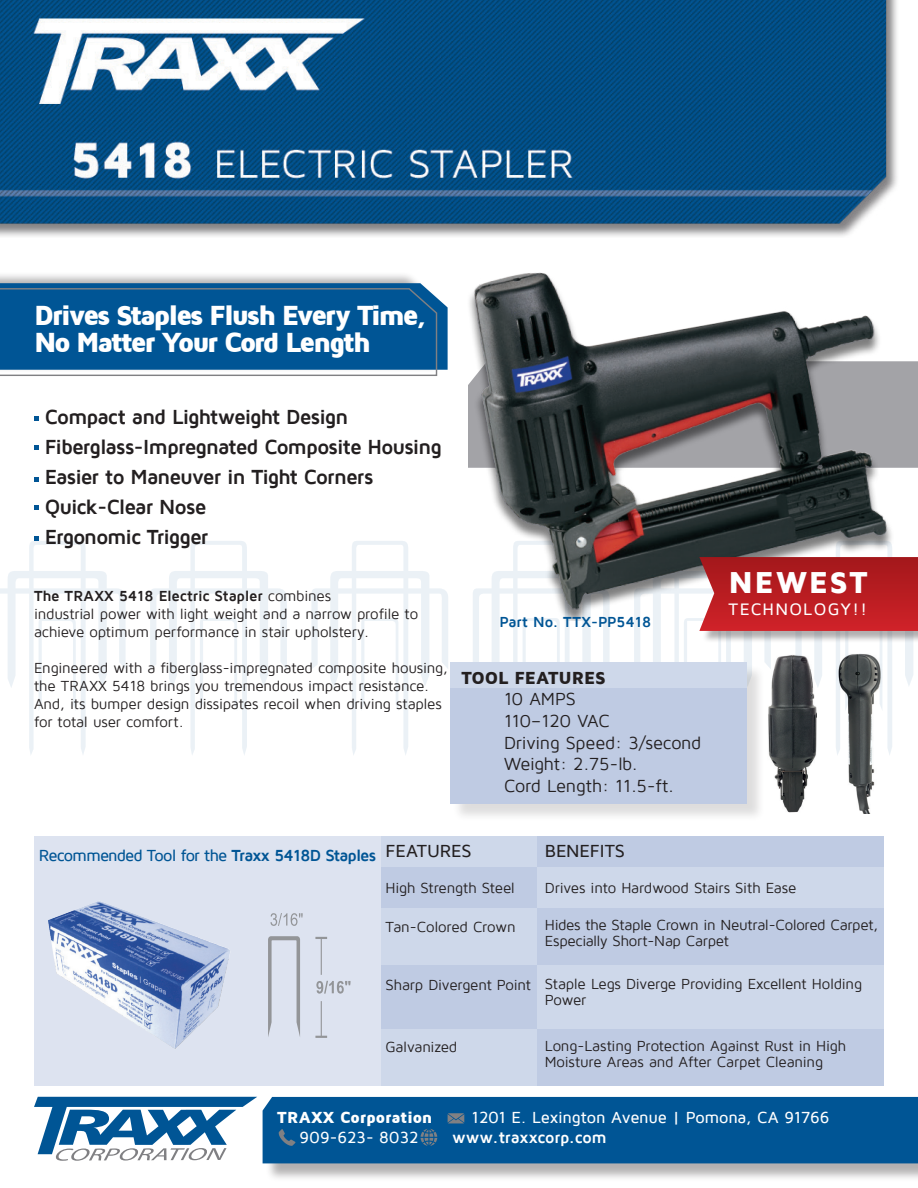
<style>
.page{position:relative;width:918px;height:1188px;background:#fff}
.page>*{position:absolute;margin:0;border:0;box-sizing:border-box;transform-origin:0 0}
.t1{font:900 31.2px "Maven Pro";letter-spacing:.045em;color:#fff}
.t2{font:900 28.5px "Maven Pro";letter-spacing:-.085em;color:#fff}
.t3{font:700 21px "Maven Pro";letter-spacing:-.045em;color:#231f20}
.t4{font:18px "Maven Pro";letter-spacing:-.015em;color:#231f20}
.t5{font:500 18px "Maven Pro";color:#231f20}
.t6{font:900 18px "Maven Pro";letter-spacing:-.01em;color:#231f20}
.t7{font:500 17.1px "Maven Pro";letter-spacing:.075em;color:#fff}
.t8{font:500 16.5px "Maven Pro";letter-spacing:-.015em;color:#fff}
.t9{font:500 16.5px "Maven Pro";letter-spacing:-.055em;color:#005595}
.t10{font:700 16.5px "Maven Pro";letter-spacing:-.005em;color:#fff}
.t11{font:900 16.5px "Maven Pro";letter-spacing:-.01em;color:#fff}
.t12{font:15px/18px "Maven Pro";letter-spacing:-.015em;color:#231f20}
.t13{font:700 15px "Maven Pro";letter-spacing:-.01em;color:#231f20}
.t14{font:700 15px "Maven Pro";color:#005595}
.s1{font-weight:400}
.s2{font-weight:700}
</style>
<div class="page">
<svg style="left:34px;top:1097px;width:223px;height:64px"></svg>
<div style="left:265px;top:1099px;width:653px;height:83px;background:#231f20;opacity:.35"></div>
<svg style="left:311px;top:541px;width:137px;height:214px"></svg>
<svg style="left:150px;top:541px;width:137px;height:214px"></svg>
<svg style="left:473px;top:620px;width:137px;height:42px"></svg>
<div style="left:34px;top:836px;width:849px;height:250px;background:#dde3f0"></div>
<div style="left:0;top:272px;width:442px;height:102px;background:#231f20;opacity:.35"></div>
<svg style="left:0;top:283px;width:448px;height:93px;background:#13609a"></svg>
<svg style="left:906px;top:361px;width:12px;height:107px"></svg>
<div style="left:381px;top:836px;width:156px;height:31px;background:#ced8ea"></div>
<div style="left:537px;top:836px;width:347px;height:31px;background:#bfcbe3"></div>
<div style="left:381px;top:908px;width:156px;height:57px;background:#ced8ea"></div>
<div style="left:537px;top:908px;width:347px;height:57px;background:#bfcbe3"></div>
<div style="left:381px;top:1028px;width:156px;height:58px;background:#ced8ea"></div>
<div style="left:537px;top:1028px;width:347px;height:58px;background:#bfcbe3"></div>
<div style="left:381px;top:867px;width:156px;height:41px;background:#bfcbe3"></div>
<div style="left:537px;top:867px;width:347px;height:41px;background:#ced8ea"></div>
<div style="left:381px;top:965px;width:156px;height:63px;background:#bfcbe3"></div>
<div style="left:537px;top:965px;width:347px;height:63px;background:#ced8ea"></div>
<svg style="left:268px;top:936px;width:32px;height:101px"></svg>
<svg style="left:270px;top:913px;width:33px;height:13px"></svg>
<svg style="left:316px;top:981px;width:35px;height:13px"></svg>
<svg style="left:315px;top:937px;width:12px;height:38px"></svg>
<svg style="left:315px;top:1001px;width:12px;height:37px"></svg>
<img style="left:48px;top:901px;width:182px;height:148px">
<img style="left:0;top:0;width:897px;height:237px">
<div style="left:263px;top:1097px;width:655px;height:66px;background:#005595"></div>
<img style="left:468px;top:272px;width:438px;height:348px">
<svg style="left:34px;top:417px;width:4px;height:4px"></svg>
<svg style="left:34px;top:446px;width:4px;height:4px"></svg>
<svg style="left:34px;top:477px;width:4px;height:4px"></svg>
<svg style="left:34px;top:506px;width:4px;height:4px"></svg>
<svg style="left:0;top:537px;width:126px;height:217px"></svg>
<div style="left:452px;top:664px;width:313px;height:158px;background:#231f20;opacity:.15"></div>
<div style="left:450px;top:662px;width:296px;height:141px;background:#bfcbe3"></div>
<div style="left:450px;top:662px;width:296px;height:25px;background:#ced8ea"></div>
<svg style="left:634px;top:541px;width:284px;height:215px"></svg>
<img style="left:754px;top:655px;width:63px;height:159px">
<img style="left:829px;top:654px;width:68px;height:160px">
<p class="t2" style="left:34px;top:300px;width:394px">Drives Staples Flush Every Time,</p>
<p class="t2" style="left:34px;top:327px;width:338px">No Matter Your Cord Length</p>
<p class="t3" style="left:45px;top:406px;width:305px">Compact and Lightweight Design</p>
<p class="t3" style="left:45px;top:436px;width:399px">Fiberglass-Impregnated Composite Housing</p>
<p class="t3" style="left:45px;top:466px;width:330px">Easier to Maneuver in Tight Corners</p>
<p class="t3" style="left:45px;top:496px;width:163px">Quick-Clear Nose</p>
<p class="t3" style="left:45px;top:526px;width:165px">Ergonomic Trigger</p>
<p class="t13" style="left:34px;top:588px;width:299px">The TRAXX 5418 Electric Stapler <span class="s1">combines</span></p>
<p class="t12" style="left:34px;top:605px;width:386px">industrial power with light weight and a narrow profile to achieve optimum performance in stair upholstery.</p>
<p class="t12" style="left:34px;top:659px;width:415px">Engineered with a fiberglass-impregnated composite housing, the TRAXX 5418 brings you tremendous impact resistance.<br>And, its bumper design dissipates recoil when driving staples for total user comfort.</p>
<p class="t6" style="left:461px;top:668px;width:146px">TOOL FEATURES</p>
<p class="t14" style="left:499px;top:614px;width:153px">Part No. TTX-PP5418</p>
<p class="t4" style="left:504px;top:690px;width:74px">10 AMPS</p>
<p class="t4" style="left:504px;top:711px;width:107px">110–120 VAC</p>
<p class="t4" style="left:504px;top:733px;width:199px">Driving Speed: 3/second</p>
<p class="t4" style="left:504px;top:755px;width:135px">Weight: 2.75-lb.</p>
<p class="t4" style="left:504px;top:776px;width:172px">Cord Length: 11.5-ft.</p>
<p class="t1" style="left:729px;top:565px;width:141px">NEWEST</p>
<p class="t7" style="left:729px;top:600px;width:140px">TECHNOLOGY!!</p>
<p class="t9" style="left:39px;top:846px;width:339px">Recommended Tool for the <span class="s2">Traxx 5418D Staples</span></p>
<p class="t5" style="left:386px;top:842px;width:88px">FEATURES</p>
<p class="t12" style="left:386px;top:879px;width:131px">High Strength Steel</p>
<p class="t12" style="left:386px;top:918px;width:132px">Tan-Colored Crown</p>
<p class="t12" style="left:386px;top:976px;width:147px">Sharp Divergent Point</p>
<p class="t12" style="left:386px;top:1038px;width:73px">Galvanized</p>
<p class="t5" style="left:545px;top:842px;width:82px">BENEFITS</p>
<p class="t12" style="left:545px;top:879px;width:253px">Drives into Hardwood Stairs Sith Ease</p>
<p class="t12" style="left:545px;top:917px;width:335px;line-height:16px">Hides the Staple Crown in Neutral-Colored Carpet,<br>Especially Short-Nap Carpet</p>
<p class="t12" style="left:545px;top:976px;width:319px;line-height:16px">Staple Legs Diverge Providing Excellent Holding<br>Power</p>
<p class="t12" style="left:545px;top:1037px;width:303px">Long-Lasting Protection Against Rust in High</p>
<p class="t12" style="left:545px;top:1053px;width:280px">Moisture Areas and After Carpet Cleaning</p>
<p class="t11" style="left:277px;top:1109px;width:157px">TRAXX Corporation</p>
<p class="t8" style="left:472px;top:1109px;width:359px">1201 E. Lexington Avenue | Pomona, CA 91766</p>
<p class="t8" style="left:300px;top:1129px;width:121px">909-623- 8032</p>
<p class="t10" style="left:452px;top:1129px;width:156px">www.traxxcorp.com</p>
</div>
